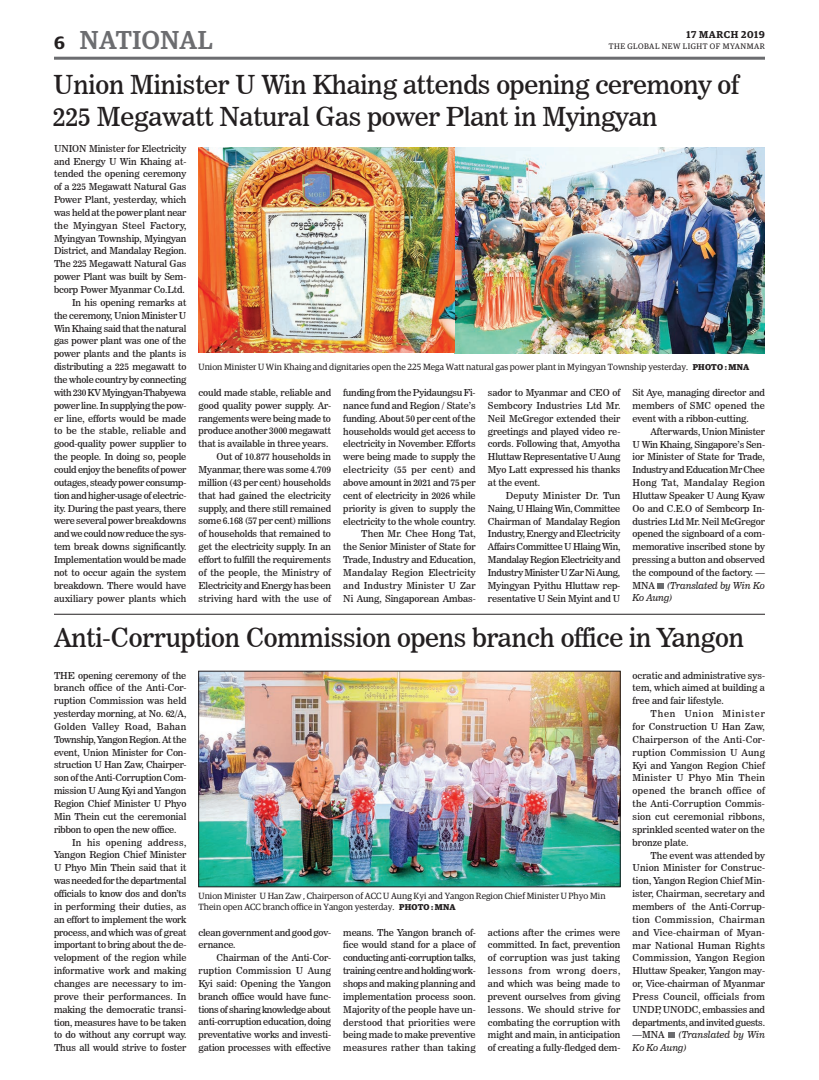
<style>
.page{position:relative;width:819px;height:1080px;background:#fff}
.page>*{position:absolute;margin:0;border:0;box-sizing:border-box;transform-origin:0 0}
.t1{font:26px/31.2px "News 706 BT Roman C";letter-spacing:-.01em;color:#231f20}
.t2{font:500 26px "Guardian Egyp";letter-spacing:.02em;color:#6c6d70}
.t3{font:600 18px "Guardian Egyp";color:#231f20}
.t4{font:600 10px "Guardian Egyp";letter-spacing:.06em;color:#231f20}
.t5{font:9.5px/12.9px "News 706 BT Roman C";letter-spacing:-.01em;color:#231f20;text-align:justify}
.t6{font:9.5px/12.9px "News 706 BT Italic C";letter-spacing:-.01em;color:#231f20}
.t7{font:9px/10.8px "Guardian Egyp";color:#231f20}
.t8{font:8px "Guardian Egyp";letter-spacing:.06em;color:#231f20}
.s1{font-weight:700;font-size:8.5px}
.s2{font-family:"News 706 BT Roman C"}
</style>
<div class="page">
<hr style="left:54px;top:57px;width:711px;height:3px;background:#6c6d70">
<svg style="left:658px;top:583px;width:6px;height:6px"></svg>
<img style="left:199px;top:148px;width:566px;height:205px">
<hr style="left:54px;top:614px;width:711px;height:1px;background:#231f20">
<div style="left:668px;top:1032px;width:7px;height:6px;background:#6c6d70"></div>
<img style="left:201px;top:673px;width:417px;height:212px">
<div style="left:199px;top:671px;width:421px;height:216px;border:1px solid #231f20"></div>
<h2 class="t3" style="left:54px;top:29px;width:12px">6</h2>
<h1 class="t2" style="left:80px;top:21px;width:134px">NATIONAL</h1>
<p class="t4" style="left:687px;top:27px;width:80px">17 MARCH 2019</p>
<p class="t8" style="left:609px;top:41px;width:158px">THE GLOBAL NEW LIGHT OF MYANMAR</p>
<h1 class="t1" style="left:53px;top:69px;width:687px">Union Minister U Win Khaing attends opening ceremony of<br>225 Megawatt Natural Gas power Plant in Myingyan</h1>
<p class="t5" style="left:54px;top:142px;width:134px;text-align:right">UNION Minister for Electricity and Energy U Win Khaing at&shy;tended the opening ceremony of a 225 Megawatt Natural Gas<br>Power Plant, yesterday, which was held at the power plant near the Myingyan Steel Factory,<br>Myingyan Township, Myingyan<br>District, and Mandalay Region.<br>The 225 Megawatt Natural Gas power Plant was built by Sem&shy;bcorp Power Myanmar Co.Ltd.<br>In his opening remarks at<br>the ceremony, Union Minister U<br>Win Khaing said that the natural gas power plant was one of the power plants and the plants is distributing a 225 megawatt to the whole country by connecting with 230 KV Myingyan-Thabyewa power line. In supplying the pow&shy;er line, efforts would be made to be the stable, reliable and good-quality power supplier to the people. In doing so, people could enjoy the benefits of power outages, steady power consump&shy;tion and higher-usage of electric&shy;ity. During the past years, there were several power breakdowns and we could now reduce the sys&shy;tem break downs significantly.<br>Implementation would be made not to occur again the system breakdown. There would have auxiliary power plants which</p>
<p class="t7" style="left:199px;top:361px;width:552px">Union Minister U Win Khaing and dignitaries open the 225 Mega Watt natural gas power plant in Myingyan Township yesterday. <span class="s1">PHOTO : MNA</span></p>
<p class="t5" style="left:199px;top:386px;width:134px;text-align:right">could made stable, reliable and good quality power supply. Ar&shy;rangements were being made to produce another 3000 megawatt that is available in three years.<br>Out of 10.877 households in<br>Myanmar, there was some 4.709 million (43 per cent) households that had gained the electricity supply, and there still remained some 6.168 (57 per cent) millions of households that remained to get the electricity supply. In an effort to fulfill the requirements of the people, the Ministry of<br>Electricity and Energy has been striving hard with the use of</p>
<p class="t5" style="left:343px;top:386px;width:134px;text-align:right">funding from the Pyidaungsu Fi&shy;nance fund and Region / State’s funding. About 50 per cent of the households would get access to electricity in November. Efforts were being made to supply the electricity (55 per cent) and above amount in 2021 and 75 per cent of electricity in 2026 while priority is given to supply the electricity to the whole country.<br>Then Mr. Chee Hong Tat,<br>the Senior Minister of State for<br>Trade, Industry and Education,<br>Mandalay Region Electricity and Industry Minister U Zar<br>Ni Aung, Singaporean Ambas-</p>
<p class="t5" style="left:488px;top:386px;width:134px">sador to Myanmar and CEO of Sembcory Industries Ltd Mr.<br>Neil McGregor extended their greetings and played video re&shy;cords. Following that, Amyotha Hluttaw Representative U Aung Myo Latt expressed his thanks at the event.</p>
<p class="t5" style="left:488px;top:489px;width:134px;text-indent:18px">Deputy Minister Dr. Tun Naing, U Hlaing Win, Committee Chairman of Mandalay Region Industry, Energy and Electricity Affairs Committee U Hlaing Win, Mandalay Region Electricity and Industry Minister U Zar Ni Aung, Myingyan Pyithu Hluttaw rep&shy;resentative U Sein Myint and U</p>
<p class="t5" style="left:633px;top:386px;width:134px">Sit Aye, managing director and members of SMC opened the event with a ribbon-cutting.</p>
<p class="t5" style="left:633px;top:425px;width:134px;text-indent:18px">Afterwards, Union Minister U Win Khaing, Singapore’s Sen&shy;ior Minister of State for Trade, Industry and Education Mr Chee Hong Tat, Mandalay Region Hluttaw Speaker U Aung Kyaw Oo and C.E.O of Sembcorp In&shy;dustries Ltd Mr. Neil McGregor opened the signboard of a com&shy;memorative inscribed stone by pressing a button and observed the compound of the factory. —</p>
<p class="t6" style="left:633px;top:579px;width:134px"><span class="s2">MNA</span> (Translated by Win Ko<br>Ko Aung)</p>
<h1 class="t1" style="left:54px;top:622px;width:691px">Anti-Corruption Commission opens branch office in Yangon</h1>
<p class="t5" style="left:54px;top:669px;width:134px">THE opening ceremony of the branch office of the Anti-Cor&shy;ruption Commission was held yesterday morning, at No. 62/A, Golden Valley Road, Bahan Township, Yangon Region. At the event, Union Minister for Con&shy;struction U Han Zaw, Chairper&shy;son of the Anti-Corruption Com&shy;mission U Aung Kyi and Yangon Region Chief Minister U Phyo Min Thein cut the ceremonial ribbon to open the new office.</p>
<p class="t5" style="left:54px;top:836px;width:134px;text-indent:18px">In his opening address, Yangon Region Chief Minister U Phyo Min Thein said that it was needed for the departmental officials to know dos and don’ts in performing their duties, as an effort to implement the work process, and which was of great important to bring about the de&shy;velopment of the region while informative work and making changes are necessary to im&shy;prove their performances. In making the democratic transi&shy;tion, measures have to be taken to do without any corrupt way.<br>Thus all would strive to foster</p>
<p class="t7" style="left:199px;top:890px;width:408px">Union Minister U Han Zaw , Chairperson of ACC U Aung Kyi and Yangon Region Chief Minister U Phyo Min<br>Thein open ACC branch office in Yangon yesterday. <span class="s1">PHOTO : MNA</span></p>
<p class="t5" style="left:199px;top:926px;width:134px">clean government and good gov&shy;ernance.</p>
<p class="t5" style="left:199px;top:951px;width:134px;text-indent:18px">Chairman of the Anti-Cor&shy;ruption Commission U Aung Kyi said: Opening the Yangon branch office would have func&shy;tions of sharing knowledge about anti-corruption education, doing preventative works and investi&shy;gation processes with effective</p>
<p class="t5" style="left:343px;top:926px;width:134px">means. The Yangon branch of&shy;fice would stand for a place of conducting anti-corruption talks, training centre and holding work&shy;shops and making planning and implementation process soon.<br>Majority of the people have un&shy;derstood that priorities were being made to make preventive measures rather than taking</p>
<p class="t5" style="left:488px;top:926px;width:134px">actions after the crimes were committed. In fact, prevention of corruption was just taking lessons from wrong doers, and which was being made to prevent ourselves from giving lessons. We should strive for combating the corruption with might and main, in anticipation of creating a fully-fledged dem-</p>
<p class="t5" style="left:633px;top:669px;width:134px">ocratic and administrative sys&shy;tem, which aimed at building a free and fair lifestyle.</p>
<p class="t5" style="left:633px;top:707px;width:134px;text-indent:18px">Then Union Minister for Construction U Han Zaw, Chairperson of the Anti-Cor&shy;ruption Commission U Aung Kyi and Yangon Region Chief Minister U Phyo Min Thein opened the branch office of the Anti-Corruption Commis&shy;sion cut ceremonial ribbons, sprinkled scented water on the bronze plate.</p>
<p class="t5" style="left:633px;top:849px;width:134px;text-indent:18px">The event was attended by Union Minister for Construc&shy;tion, Yangon Region Chief Min&shy;ister, Chairman, secretary and members of the Anti-Corrup&shy;tion Commission, Chairman and Vice-chairman of Myan&shy;mar National Human Rights Commission, Yangon Region Hluttaw Speaker, Yangon may&shy;or, Vice-chairman of Myanmar Press Council, officials from UNDP, UNODC, embassies and departments, and invited guests. —MNA</p>
<p class="t6" style="left:633px;top:1028px;width:134px;text-indent:46px">(Translated by Win<br>Ko Ko Aung)</p>
</div>
